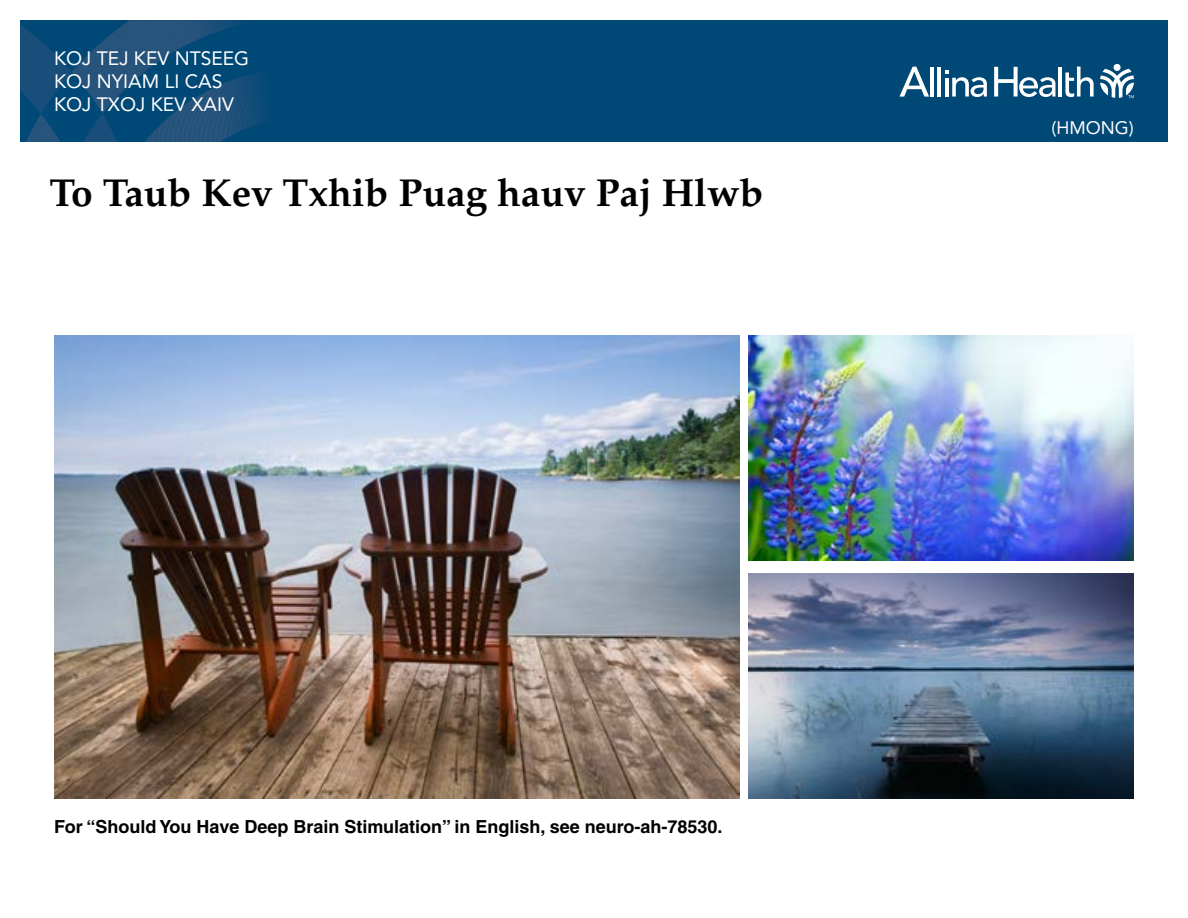
<style>
.page{position:relative;width:1188px;height:918px;background:#fff}
.page>*{position:absolute;margin:0;border:0;box-sizing:border-box;transform-origin:0 0}
.t1{font:700 39px "Palatino";color:#000}
.t2{font:19.2px/23.1px "Avenir LT Std";color:#fff}
.t3{font:700 18px "Helvetica";color:#000}
.t4{font:18px "Avenir LT Std";color:#fff}
</style>
<div class="page">
<img style="left:748px;top:335px;width:386px;height:226px">
<div style="left:20px;top:20px;width:1148px;height:122px;background:#004876"></div>
<svg style="left:20px;top:20px;width:244px;height:122px"></svg>
<svg style="left:1100px;top:69px;width:34px;height:29px"></svg>
<div style="left:1114px;top:64px;width:7px;height:7px;background:#fff;border-radius:50%"></div>
<hr style="left:930px;top:67px;width:4px;height:30px;background:#fff">
<hr style="left:937px;top:67px;width:4px;height:30px;background:#fff">
<hr style="left:1059px;top:67px;width:3px;height:30px;background:#fff">
<svg style="left:1065px;top:67px;width:29px;height:30px"></svg>
<svg style="left:945px;top:71px;width:42px;height:26px"></svg>
<svg style="left:899px;top:67px;width:30px;height:30px"></svg>
<svg style="left:994px;top:67px;width:62px;height:30px"></svg>
<img style="left:54px;top:335px;width:686px;height:463px">
<img style="left:748px;top:573px;width:386px;height:225px">
<p class="t2" style="left:54px;top:47px;width:197px">KOJ TEJ KEV NTSEEG<br>KOJ NYIAM LI CAS<br>KOJ TXOJ KEV XAIV</p>
<h1 class="t1" style="left:50px;top:169px;width:715px">To Taub Kev Txhib Puag hauv Paj Hlwb</h1>
<p class="t3" style="left:54px;top:816px;width:670px">For “Should You Have Deep Brain Stimulation” in English, see neuro-ah-78530.</p>
<p class="t4" style="left:1052px;top:117px;width:84px">(HMONG)</p>
</div>
